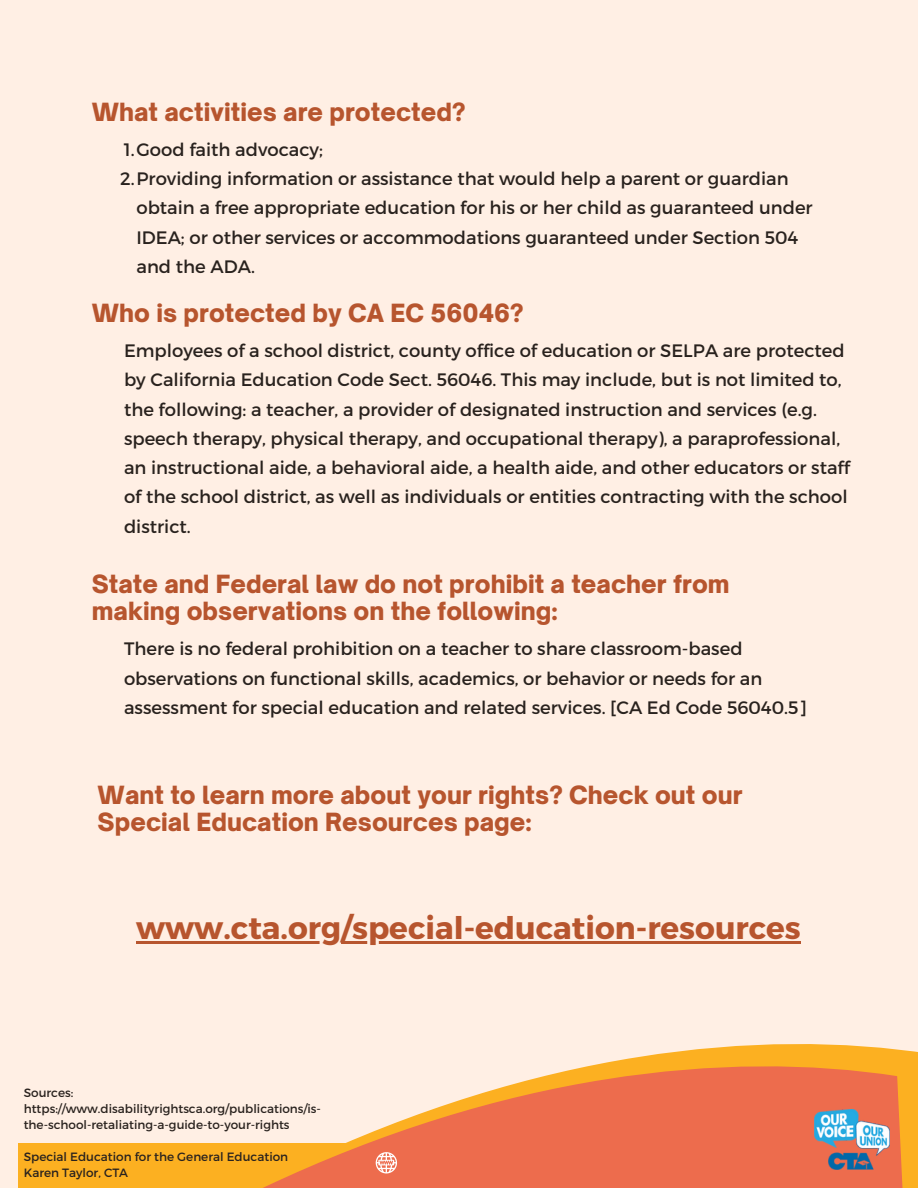
<style>
.page{position:relative;width:918px;height:1188px;background:#ffefe4}
.page>*{position:absolute;margin:0;border:0;box-sizing:border-box;transform-origin:0 0}
.t1{font:700 31.05px "Montserrat";color:#b7552e}
.t2{font:900 24px/27px "Open Sauce One";color:#b7552e}
.t3{font:18px/29.2px "Montserrat";color:#29221e}
.t4{font:12px/16px "Montserrat";color:#29221e}
</style>
<div class="page">
<svg style="left:910px;top:1051px;width:8px;height:137px"></svg>
<div style="left:18px;top:1143px;width:883px;height:45px;background:#fcb021"></div>
<svg style="left:263px;top:1044px;width:647px;height:144px;fill:#ed6c4d"></svg>
<svg style="left:376px;top:1152px;width:21px;height:22px"></svg>
<img style="left:814px;top:1109px;width:76px;height:61px">
<hr style="left:136px;top:941px;width:665px;height:3px;background:#b7552e">
<h2 class="t2" style="left:92px;top:98px;width:375px">What activities are protected?</h2>
<p class="t3" style="left:124px;top:134px;width:201px">1.Good faith advocacy;</p>
<p class="t3" style="left:120px;top:163px;width:670px">2.Providing information or assistance that would help a parent or guardian</p>
<p class="t3" style="left:136px;top:192px;width:678px">obtain a free appropriate education for his or her child as guaranteed under</p>
<p class="t3" style="left:136px;top:222px;width:663px">IDEA; or other services or accommodations guaranteed under Section 504</p>
<p class="t3" style="left:136px;top:251px;width:120px">and the ADA.</p>
<h2 class="t2" style="left:92px;top:300px;width:433px">Who is protected by CA EC 56046?</h2>
<p class="t3" style="left:124px;top:335px;width:727px">Employees of a school district, county office of education or SELPA are protected by California Education Code Sect. 56046. This may include, but is not limited to, the following: a teacher, a provider of designated instruction and services (e.g. speech therapy, physical therapy, and occupational therapy), a paraprofessional, an instructional aide, a behavioral aide, a health aide, and other educators or staff of the school district, as well as individuals or entities contracting with the school district.</p>
<h2 class="t2" style="left:92px;top:571px;width:639px">State and Federal law do not prohibit a teacher from making observations on the following:</h2>
<p class="t3" style="left:124px;top:633px;width:684px">There is no federal prohibition on a teacher to share classroom-based observations on functional skills, academics, or behavior or needs for an assessment for special education and related services. [CA Ed Code 56040.5]</p>
<h2 class="t2" style="left:98px;top:781px;width:646px">Want to learn more about your rights? Check out our<br>Special Education Resources page:</h2>
<h1 class="t1" style="left:136px;top:908px;width:666px">www.cta.org/special-education-resources</h1>
<p class="t4" style="left:24px;top:1085px;width:299px">Sources: https://www.disabilityrightsca.org/publications/is&shy;the-school-retaliating-a-guide-to-your-rights</p>
<p class="t4" style="left:24px;top:1149px;width:266px">Special Education for the General Education<br>Karen Taylor, CTA</p>
</div>
